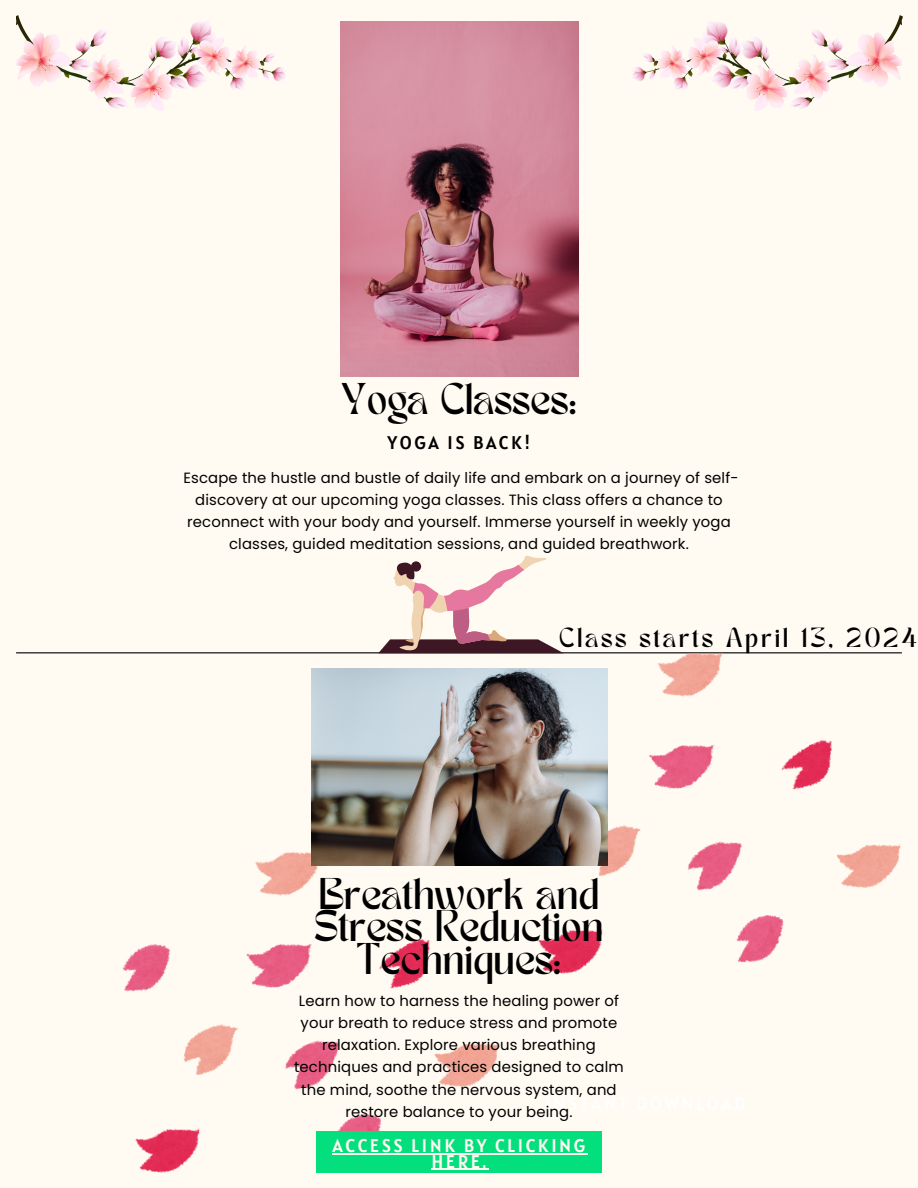
<style>
.page{position:relative;width:918px;height:1188px;background:#fffbf2}
.page>*{position:absolute;margin:0;border:0;box-sizing:border-box;transform-origin:0 0}
.t1{font:31.05px/32.8px "TANMERINGUE";color:#000;text-align:center}
.t2{font:19.35px "TANMERINGUE";letter-spacing:.14em;color:#000}
.t3{font:18.3px/15.8px "Alatsi";letter-spacing:.14em;color:#fffbf2;text-align:center}
.t4{font:18.3px "Alatsi";letter-spacing:.14em;color:#000}
.t5{font:14.85px/22.2px "Poppins";letter-spacing:.01em;color:#000;text-align:center}
</style>
<div class="page">
<hr style="left:16px;top:652px;width:886px;height:1px;background:#000">
<img style="left:123px;top:852px;width:377px;height:320px">
<div style="left:316px;top:1131px;width:286px;height:42px;background:#04df7e"></div>
<img style="left:341px;top:21px;width:237px;height:356px">
<img style="left:525px;top:653px;width:377px;height:320px">
<img style="left:311px;top:668px;width:296px;height:197px">
<img style="left:632px;top:15px;width:270px;height:96px">
<img style="left:16px;top:15px;width:270px;height:96px">
<svg style="left:378px;top:556px;width:186px;height:97px"></svg>
<hr style="left:333px;top:1153px;width:255px;height:1px;background:#fffbf2">
<hr style="left:431px;top:1169px;width:58px;height:1px;background:#fffbf2">
<p class="t1" style="left:341px;top:387px;width:237px">Yoga Classes:</p>
<p class="t4" style="left:388px;top:431px;width:144px">YOGA IS BACK!</p>
<p class="t5" style="left:183px;top:467px;width:557px">Escape the hustle and bustle of daily life and embark on a journey of self&shy;discovery at our upcoming yoga classes. This class offers a chance to reconnect with your body and yourself. Immerse yourself in weekly yoga classes, guided meditation sessions, and guided breathwork.</p>
<h2 class="t2" style="left:559px;top:627px;width:359px">Class starts April 13, 2024</h2>
<h1 class="t1" style="left:315px;top:882px;width:290px">Breathwork and<br>Stress Reduction<br>Techniques:</h1>
<h3 class="t5" style="left:294px;top:989px;width:331px">Learn how to harness the healing power of your breath to reduce stress and promote relaxation. Explore various breathing techniques and practices designed to calm the mind, soothe the nervous system, and restore balance to your being.</h3>
<p class="t3" style="left:333px;top:1137px;width:254px">ACCESS LINK BY CLICKING<br>HERE.</p>
</div>
